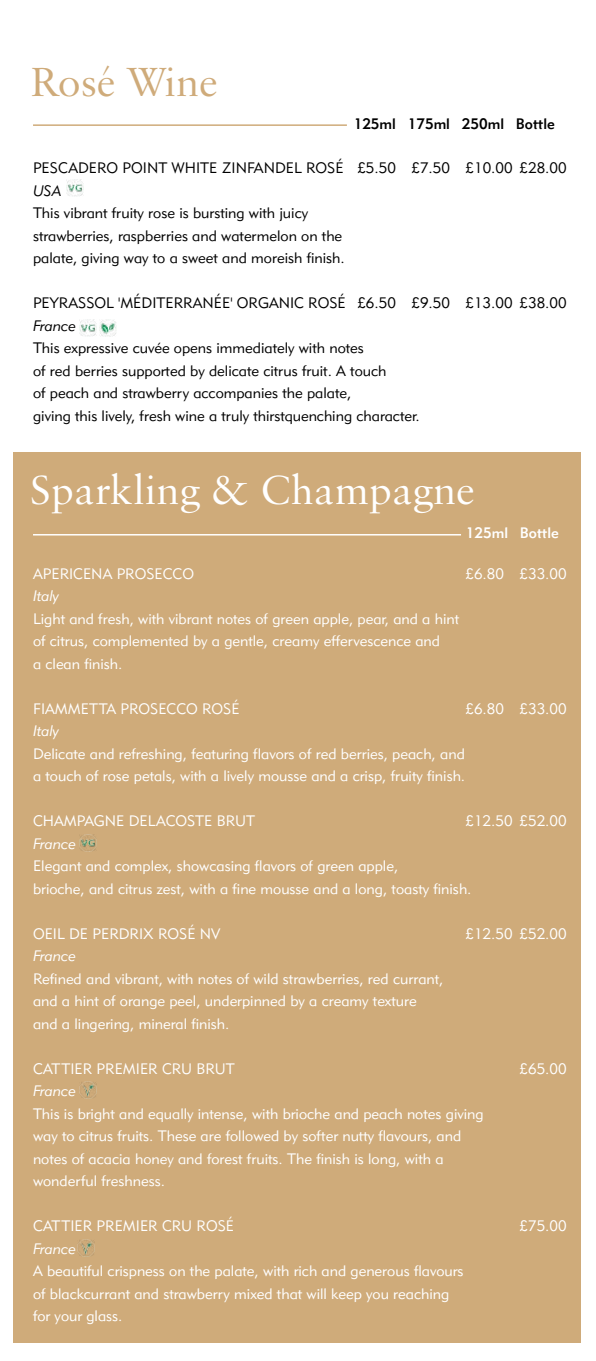
<style>
.page{position:relative;width:596px;height:1361px;background:#fff}
.page>*{position:absolute;margin:0;border:0;box-sizing:border-box;transform-origin:0 0}
.t1{font:43.35px "Sabon";color:#fff}
.t2{font:43.35px "Sabon";color:#cfab7a}
.t3{font:15px/22.5px "Geometric 415 BT Lite A";color:#fff}
.t4{font:15px/22.5px "Geometric 415 BT Lite A";color:#000}
.t5{font:15px "Geometric 415 BT Lite Italic A";color:#fff}
.t6{font:15px "Geometric 415 BT Medium A";color:#000}
.t7{font:15px "Geometric 415 BT Medium A";color:#fff}
.t8{font:15px "Geometric 415 BT Lite Italic A";color:#000}
</style>
<div class="page">
<div style="left:14px;top:452px;width:566px;height:891px;background:#cfab7a"></div>
<img style="left:66px;top:180px;width:17px;height:17px">
<img style="left:79px;top:835px;width:17px;height:16px">
<img style="left:79px;top:1082px;width:17px;height:16px">
<img style="left:78px;top:1239px;width:17px;height:17px">
<img style="left:80px;top:320px;width:17px;height:16px">
<hr style="left:33px;top:124px;width:313px;height:2px;background:#cfab7a">
<hr style="left:33px;top:534px;width:427px;height:1px;background:#fff">
<img style="left:99px;top:320px;width:17px;height:16px">
<h1 class="t2" style="left:31px;top:55px;width:188px">Rosé Wine</h1>
<p class="t6" style="left:353px;top:115px;width:202px">125ml 175ml 250ml Bottle</p>
<p class="t4" style="left:33px;top:157px;width:534px">PESCADERO POINT WHITE ZINFANDEL ROSÉ £5.50 £7.50 £10.00 £28.00</p>
<p class="t8" style="left:33px;top:181px;width:30px">USA</p>
<p class="t4" style="left:33px;top:202px;width:313px">This vibrant fruity rose is bursting with juicy strawberries, raspberries and watermelon on the palate, giving way to a sweet and moreish finish.</p>
<p class="t4" style="left:33px;top:292px;width:534px">PEYRASSOL 'MÉDITERRANÉE' ORGANIC ROSÉ £6.50 £9.50 £13.00 £38.00</p>
<p class="t8" style="left:33px;top:316px;width:44px">France</p>
<p class="t4" style="left:33px;top:337px;width:388px">This expressive cuvée opens immediately with notes<br>of red berries supported by delicate citrus fruit. A touch<br>of peach and strawberry accompanies the palate,<br>giving this lively, fresh wine a truly thirstquenching character.</p>
<h1 class="t1" style="left:30px;top:463px;width:445px">Sparkling &amp; Champagne</h1>
<p class="t7" style="left:465px;top:524px;width:94px">125ml Bottle</p>
<p class="t3" style="left:33px;top:562px;width:162px">APERICENA PROSECCO</p>
<p class="t3" style="left:465px;top:562px;width:102px">£6.80 £33.00</p>
<p class="t5" style="left:33px;top:586px;width:28px">Italy</p>
<p class="t3" style="left:33px;top:607px;width:427px">Light and fresh, with vibrant notes of green apple, pear, and a hint of citrus, complemented by a gentle, creamy effervescence and<br>a clean finish.</p>
<p class="t3" style="left:33px;top:697px;width:208px">FIAMMETTA PROSECCO ROSÉ</p>
<p class="t3" style="left:465px;top:697px;width:102px">£6.80 £33.00</p>
<p class="t5" style="left:33px;top:721px;width:28px">Italy</p>
<p class="t3" style="left:33px;top:742px;width:433px">Delicate and refreshing, featuring flavors of red berries, peach, and a touch of rose petals, with a lively mousse and a crisp, fruity finish.</p>
<p class="t3" style="left:33px;top:809px;width:223px">CHAMPAGNE DELACOSTE BRUT</p>
<p class="t3" style="left:465px;top:809px;width:102px">£12.50 £52.00</p>
<p class="t5" style="left:33px;top:834px;width:44px">France</p>
<p class="t3" style="left:33px;top:854px;width:439px">Elegant and complex, showcasing flavors of green apple,<br>brioche, and citrus zest, with a fine mousse and a long, toasty finish.</p>
<p class="t3" style="left:33px;top:922px;width:189px">OEIL DE PERDRIX ROSÉ NV</p>
<p class="t3" style="left:465px;top:922px;width:102px">£12.50 £52.00</p>
<p class="t5" style="left:33px;top:946px;width:44px">France</p>
<p class="t3" style="left:33px;top:967px;width:412px">Refined and vibrant, with notes of wild strawberries, red currant, and a hint of orange peel, underpinned by a creamy texture and a lingering, mineral finish.</p>
<p class="t3" style="left:33px;top:1057px;width:203px">CATTIER PREMIER CRU BRUT</p>
<p class="t3" style="left:519px;top:1057px;width:48px">£65.00</p>
<p class="t5" style="left:33px;top:1081px;width:44px">France</p>
<p class="t3" style="left:33px;top:1102px;width:452px">This is bright and equally intense, with brioche and peach notes giving way to citrus fruits. These are followed by softer nutty flavours, and notes of acacia honey and forest fruits. The finish is long, with a wonderful freshness.</p>
<p class="t3" style="left:33px;top:1214px;width:202px">CATTIER PREMIER CRU ROSÉ</p>
<p class="t3" style="left:519px;top:1214px;width:48px">£75.00</p>
<p class="t5" style="left:33px;top:1239px;width:44px">France</p>
<p class="t3" style="left:33px;top:1259px;width:432px">A beautiful crispness on the palate, with rich and generous flavours of blackcurrant and strawberry mixed that will keep you reaching for your glass.</p>
</div>
